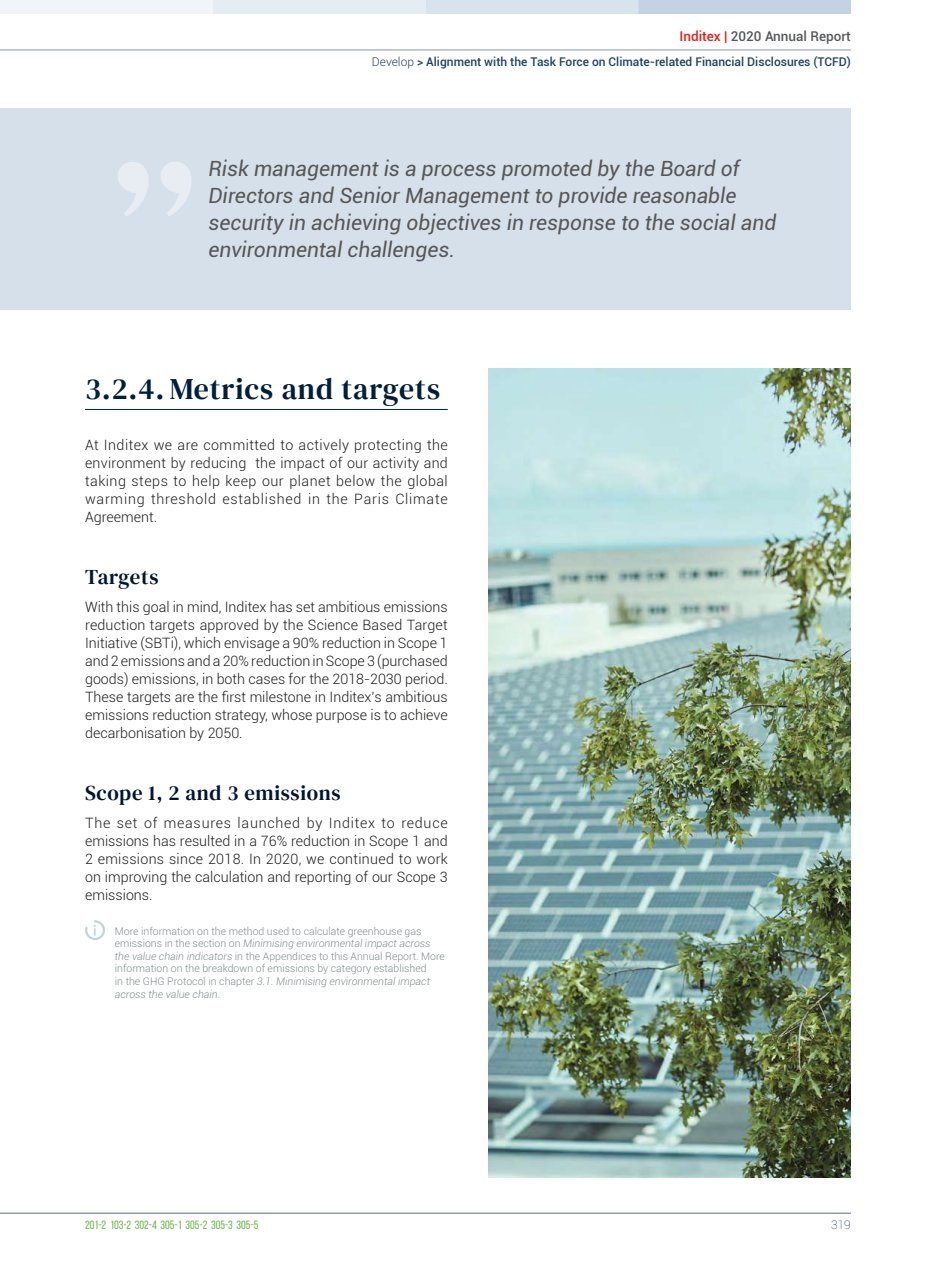
<style>
.page{position:relative;width:936px;height:1263px;background:#fff}
.page>*{position:absolute;margin:0;border:0;box-sizing:border-box;transform-origin:0 0}
.t1{font:30px "DM Serif Text";letter-spacing:.03em;color:#001f3c}
.t2{font:italic 21px/27px "Roboto";letter-spacing:-.005em;color:#575756}
.t3{font:21px "DM Serif Text";letter-spacing:.03em;color:#001633}
.t4{font:300 14.25px/18px "Roboto";color:#1d1d1b;text-align:justify}
.t5{font:500 13.5px "Roboto";color:#55585a}
.t6{font:500 12px "Roboto";color:#204262}
.t7{font:12px "Bebas Neue";color:#6eb74c}
.t8{font:100 12px "Roboto";color:#001633}
.t9{font:300 10.5px/12.6px "Roboto";color:#838b8e}
.s1{color:#e41f18}
.s2{font-weight:300}
.s3{font-style:italic}
</style>
<div class="page">
<div style="left:638px;top:0;width:213px;height:14px;background:#c4d3e2"></div>
<div style="left:426px;top:0;width:212px;height:14px;background:#d9e3ec"></div>
<div style="left:213px;top:0;width:213px;height:14px;background:#e6ecf3"></div>
<div style="left:0;top:0;width:213px;height:14px;background:#f1f4f8"></div>
<img style="left:488px;top:369px;width:362px;height:809px">
<hr style="left:85px;top:409px;width:363px;height:1px;background:#001f3c">
<svg style="left:85px;top:920px;width:20px;height:20px"></svg>
<div style="left:0;top:108px;width:850px;height:202px;background:#d6e0eb"></div>
<hr style="left:0;top:50px;width:850px;height:1px;background:#8995b4">
<hr style="left:0;top:1213px;width:850px;height:1px;background:#8995b4">
<p class="t5" style="left:679px;top:27px;width:173px"><span class="s1">Inditex |</span> 2020 Annual Report</p>
<p class="t6" style="left:372px;top:54px;width:480px"><span class="s2">Develop</span> &gt; Alignment with the Task Force on Climate-related Financial Disclosures (TCFD)</p>
<h2 class="t2" style="left:208px;top:154px;width:569px">Risk management is a process promoted by the Board of Directors and Senior Management to provide reasonable security in achieving objectives in response to the social and environmental challenges.</h2>
<h1 class="t1" style="left:85px;top:371px;width:356px">3.2.4. Metrics and targets</h1>
<p class="t4" style="left:85px;top:435px;width:364px">At Inditex we are committed to actively protecting the environment by reducing the impact of our activity and taking steps to help keep our planet below the global warming threshold established in the Paris Climate Agreement.</p>
<h2 class="t3" style="left:85px;top:564px;width:75px">Targets</h2>
<p class="t4" style="left:85px;top:597px;width:364px">With this goal in mind, Inditex has set ambitious emissions reduction targets approved by the Science Based Target Initiative (SBTi), which envisage a 90% reduction in Scope 1 and 2 emissions and a 20% reduction in Scope 3 (purchased goods) emissions, in both cases for the 2018-2030 period.<br>These targets are the first milestone in Inditex’s ambitious emissions reduction strategy, whose purpose is to achieve decarbonisation by 2050.</p>
<h2 class="t3" style="left:85px;top:780px;width:257px">Scope 1, 2 and 3 emissions</h2>
<p class="t4" style="left:85px;top:813px;width:364px">The set of measures launched by Inditex to reduce emissions has resulted in a 76% reduction in Scope 1 and 2 emissions since 2018. In 2020, we continued to work on improving the calculation and reporting of our Scope 3 emissions.</p>
<p class="t9" style="left:115px;top:924px;width:331px">More information on the method used to calculate greenhouse gas emissions in the section on <span class="s3">Minimising environmental impact across the value chain indicators</span> in the Appendices to this Annual Report. More information on the breakdown of emissions by category established<br>in the GHG Protocol in chapter <span class="s3">3.1. Minimising environmental impact across the value chain</span>.</p>
<p class="t7" style="left:85px;top:1218px;width:175px">201-2 103-2 302-4 305-1 305-2 305-3 305-5</p>
<p class="t8" style="left:831px;top:1216px;width:21px">319</p>
</div>
